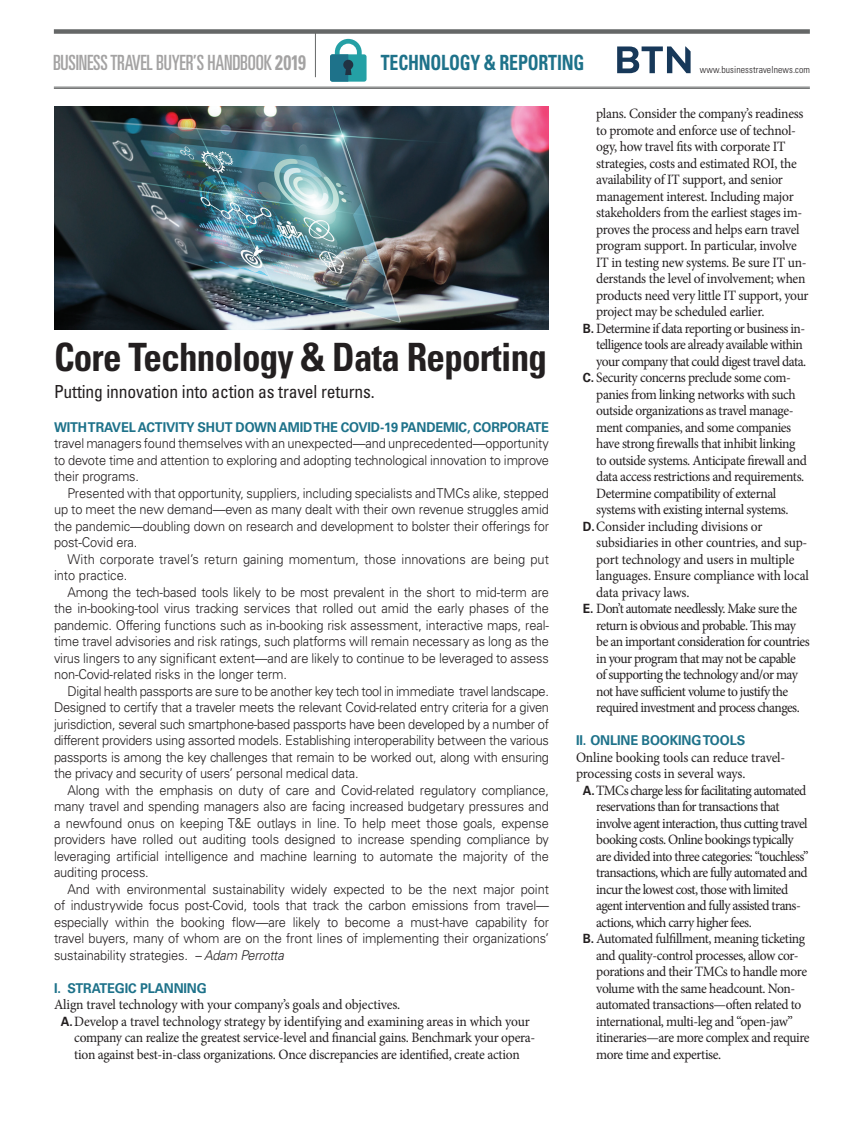
<style>
.page{position:relative;width:864px;height:1134px;background:#fff}
.page>*{position:absolute;margin:0;border:0;box-sizing:border-box;transform-origin:0 0}
.head{font:700 condensed 39px "Univers LT Std";letter-spacing:-.02em;color:#231f20;scale:.95 1}
.t1{font:ultra-condensed 21px "Univers LT Std";letter-spacing:-.01em;color:#a4a3a3;scale:.95 1}
.t2{font:700 condensed 21px "Univers LT Std";letter-spacing:-.01em;color:#1e728a;scale:.85 1}
.head-2{font:condensed 18px "Univers LT Std";letter-spacing:-.01em;color:#231f20}
.A_Outline{font:14.25px/16.5px "Minion Pro";letter-spacing:-.03em;color:#231f20;scale:.95 1}
.A_Outline-2{font:14.25px/16.5px "Minion Pro";letter-spacing:-.01em;color:#231f20;scale:.95 1}
.Outline_Text{font:14.25px/16.5px "Minion Pro";letter-spacing:-.01em;color:#231f20;scale:.95 1}
.I_Outline_Hed{font:300 13.5px/16.5px "Univers LT Std";letter-spacing:-.01em;color:#231f20;text-align:justify;scale:.95 1}
.I_Outline_Hed-2{font:700 13.5px "Univers LT Std";letter-spacing:-.01em;color:#1e728a;scale:.95 1}
.t3{font:300 condensed 9.75px "Univers LT Std";letter-spacing:.01em;color:#231f20}
.s1{font-weight:700;font-stretch:condensed}
.s2{font-weight:700;color:#1e728a}
.s3{font-style:italic}
.s4{font-family:"Univers LT Std";font-weight:700;font-size:12.75px}
</style>
<div class="page">
<div style="left:330px;top:54px;width:37px;height:28px;background:#24a0a5;border-radius:3px"></div>
<svg style="left:330px;top:39px;width:32px;height:43px"></svg>
<hr style="left:315px;top:32px;width:1px;height:45px;background:#656767">
<div style="left:54px;top:29px;width:756px;height:5px;background:#656767"></div>
<hr style="left:54px;top:87px;width:756px;height:1px;background:#656767">
<hr style="left:54px;top:88px;width:756px;height:1px;background:#656767">
<svg style="left:617px;top:46px;width:74px;height:27px"></svg>
<img style="left:54px;top:106px;width:495px;height:223px">
<h2 class="t1" style="left:53px;top:51px;width:268px">BUSINESS TRAVEL BUYER’S HANDBOOK <span class="s1">2019</span></h2>
<h2 class="t2" style="left:381px;top:50px;width:241px">TECHNOLOGY &amp; REPORTING</h2>
<p class="t3" style="left:700px;top:64px;width:112px">www.businesstravelnews.com</p>
<p class="head" style="left:54px;top:333px;width:520px">Core Technology &amp; Data Reporting</p>
<p class="head-2" style="left:54px;top:380px;width:322px">Putting innovation into action as travel returns.</p>
<p class="I_Outline_Hed" style="left:54px;top:419px;width:523px"><span class="s2">WITH TRAVEL ACTIVITY SHUT DOWN AMID THE COVID-19 PANDEMIC, CORPORATE </span>travel managers found themselves with an unexpected—and unprecedented—opportunity to devote time and attention to exploring and adopting technological innovation to improve their programs.</p>
<p class="I_Outline_Hed" style="left:54px;top:485px;width:523px;text-indent:14px">Presented with that opportunity, suppliers, including specialists and TMCs alike, stepped up to meet the new demand—even as many dealt with their own revenue struggles amid the pandemic—doubling down on research and development to bolster their offerings for post-Covid era.</p>
<p class="I_Outline_Hed" style="left:54px;top:551px;width:523px;text-indent:14px">With corporate travel’s return gaining momentum, those innovations are being put into practice.</p>
<p class="I_Outline_Hed" style="left:54px;top:584px;width:523px;text-indent:14px">Among the tech-based tools likely to be most prevalent in the short to mid-term are the in-booking-tool virus tracking services that rolled out amid the early phases of the pandemic. Offering functions such as in-booking risk assessment, interactive maps, real&shy;time travel advisories and risk ratings, such platforms will remain necessary as long as the virus lingers to any significant extent—and are likely to continue to be leveraged to assess non-Covid-related risks in the longer term.</p>
<p class="I_Outline_Hed" style="left:54px;top:683px;width:523px;text-indent:14px">Digital health passports are sure to be another key tech tool in immediate travel landscape.<br>Designed to certify that a traveler meets the relevant Covid-related entry criteria for a given jurisdiction, several such smartphone-based passports have been developed by a number of different providers using assorted models. Establishing interoperability between the various passports is among the key challenges that remain to be worked out, along with ensuring the privacy and security of users’ personal medical data.</p>
<p class="I_Outline_Hed" style="left:54px;top:782px;width:523px;text-indent:14px">Along with the emphasis on duty of care and Covid-related regulatory compliance, many travel and spending managers also are facing increased budgetary pressures and a newfound onus on keeping T&amp;E outlays in line. To help meet those goals, expense providers have rolled out auditing tools designed to increase spending compliance by leveraging artificial intelligence and machine learning to automate the majority of the auditing process.</p>
<p class="I_Outline_Hed" style="left:54px;top:881px;width:523px;text-indent:14px">And with environmental sustainability widely expected to be the next major point of industrywide focus post-Covid, tools that track the carbon emissions from travel— especially within the booking flow—are likely to become a must-have capability for travel buyers, many of whom are on the front lines of implementing their organizations’ sustainability strategies. <span class="s3">– Adam Perrotta</span></p>
<p class="I_Outline_Hed-2" style="left:54px;top:980px;width:162px">I. STRATEGIC PLANNING</p>
<p class="Outline_Text" style="left:54px;top:997px;width:366px">Align travel technology with your company’s goals and objectives.</p>
<p class="A_Outline" style="left:74px;top:1013px;width:487px;text-indent:-14px"><span class="s4">A.</span>Develop a travel technology strategy by identifying and examining areas in which your company can realize the greatest service-level and financial gains. Benchmark your opera&shy;tion against best-in-class organizations. Once discrepancies are identified, create action</p>
<p class="A_Outline" style="left:596px;top:106px;width:225px">plans. Consider the company’s readiness to promote and enforce use of technol&shy;ogy, how travel fits with corporate IT strategies, costs and estimated ROI, the availability of IT support, and senior management interest. Including major stakeholders from the earliest stages im&shy;proves the process and helps earn travel program support. In particular, involve IT in testing new systems. Be sure IT un&shy;derstands the level of involvement; when products need very little IT support, your project may be scheduled earlier.</p>
<p class="A_Outline" style="left:596px;top:320px;width:223px;text-indent:-14px"><span class="s4">B.</span> Determine if data reporting or business in&shy;telligence tools are already available within your company that could digest travel data.</p>
<p class="A_Outline" style="left:596px;top:370px;width:223px;text-indent:-14px"><span class="s4">C.</span> Security concerns preclude some com&shy;panies from linking networks with such outside organizations as travel manage&shy;ment companies, and some companies have strong firewalls that inhibit linking to outside systems. Anticipate firewall and data access restrictions and requirements.<br>Determine compatibility of external systems with existing internal systems.</p>
<p class="A_Outline-2" style="left:596px;top:518px;width:225px;text-indent:-14px"><span class="s4">D.</span>Consider including divisions or subsidiaries in other countries, and sup&shy;port technology and users in multiple languages. Ensure compliance with local data privacy laws.</p>
<p class="A_Outline" style="left:596px;top:601px;width:226px;text-indent:-14px"><span class="s4">E.</span> Don’t automate needlessly. Make sure the return is obvious and probable. This may be an important consideration for countries in your program that may not be capable<br>of supporting the technology and/or may not have sufficient volume to justify the required investment and process changes.</p>
<p class="I_Outline_Hed-2" style="left:576px;top:733px;width:180px">II. ONLINE BOOKING TOOLS</p>
<p class="Outline_Text" style="left:576px;top:749px;width:222px">Online booking tools can reduce travel&shy;processing costs in several ways.</p>
<p class="A_Outline" style="left:596px;top:782px;width:225px;text-indent:-14px"><span class="s4">A.</span> TMCs charge less for facilitating automated reservations than for transactions that involve agent interaction, thus cutting travel booking costs. Online bookings typically are divided into three categories: “touchless” transactions, which are fully automated and incur the lowest cost, those with limited agent intervention and fully assisted trans&shy;actions, which carry higher fees.</p>
<p class="A_Outline" style="left:596px;top:931px;width:226px;text-indent:-14px"><span class="s4">B.</span> Automated fulfillment, meaning ticketing and quality-control processes, allow cor&shy;porations and their TMCs to handle more volume with the same headcount. Non&shy;automated transactions—often related to international, multi-leg and “open-jaw” itineraries—are more complex and require more time and expertise.</p>
</div>
